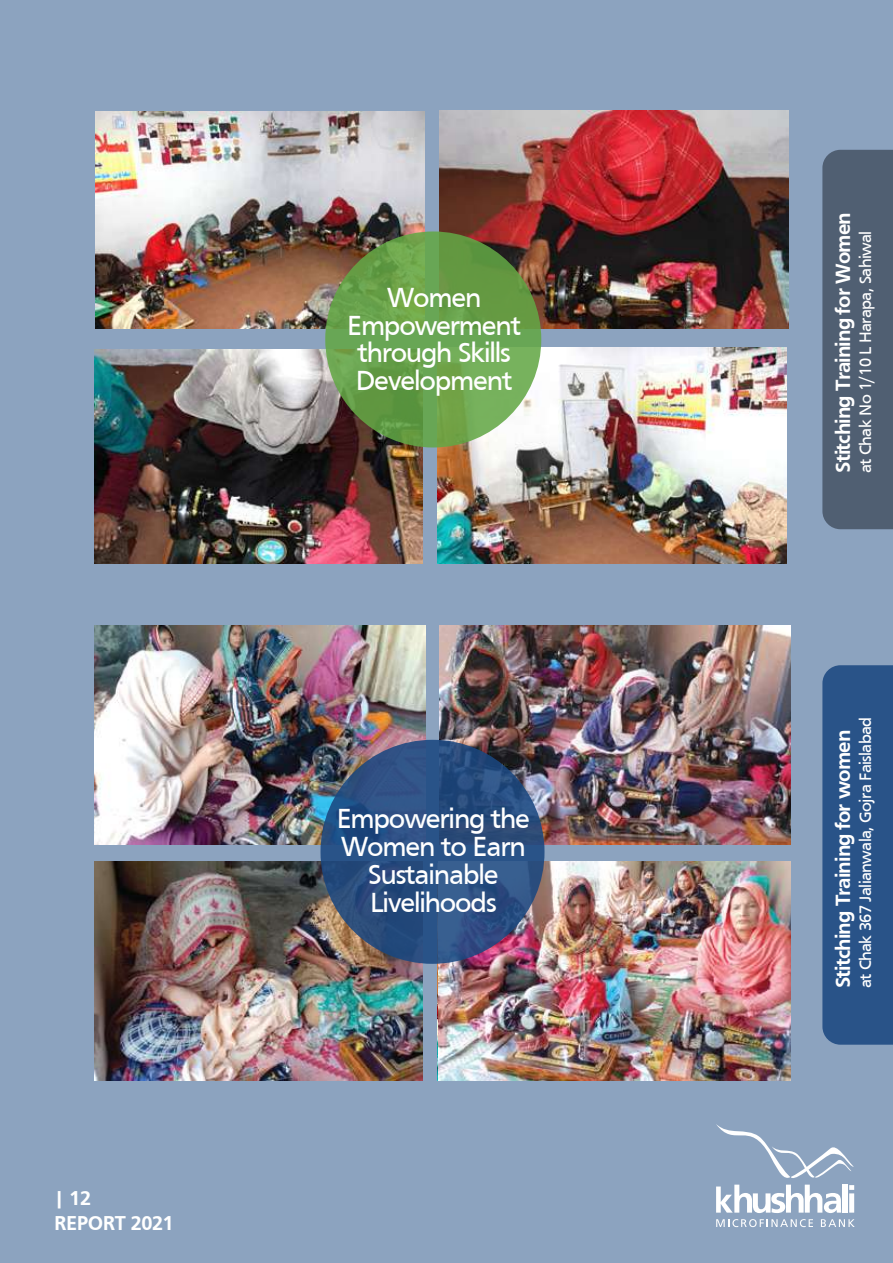
<style>
.page{position:relative;width:893px;height:1263px;background:#fff}
.page>*{position:absolute;margin:0;border:0;box-sizing:border-box;transform-origin:0 0}
.t1{font:28.5px/27.6px "Frutiger";letter-spacing:-.04em;color:#fff;text-align:center}
.t2{font:700 21.3px "Frutiger";letter-spacing:-.04em;color:#fff}
.t3{font:700 20.7px "Frutiger";letter-spacing:-.02em;color:#fff}
.t4{font:17.1px "Frutiger";letter-spacing:-.04em;color:#fff}
</style>
<div class="page">
<div style="left:0;top:1px;width:892px;height:1261px;background:#8ca3bf"></div>
<img style="left:440px;top:110px;width:348px;height:218px">
<img style="left:95px;top:111px;width:330px;height:217px">
<img style="left:95px;top:349px;width:327px;height:215px">
<img style="left:437px;top:347px;width:349px;height:217px">
<img style="left:440px;top:626px;width:350px;height:219px">
<img style="left:95px;top:626px;width:330px;height:219px">
<img style="left:95px;top:861px;width:328px;height:219px">
<img style="left:439px;top:861px;width:351px;height:219px">
<div style="left:822px;top:150px;width:70px;height:379px;background:#505f72"></div>
<div style="left:822px;top:665px;width:70px;height:380px;background:#295388"></div>
<svg style="left:325px;top:231px;width:216px;height:216px"></svg>
<svg style="left:320px;top:740px;width:224px;height:224px;fill:#294f82"></svg>
<svg style="left:716px;top:1219px;width:97px;height:8px"></svg>
<svg style="left:821px;top:1219px;width:34px;height:8px"></svg>
<svg style="left:716px;top:1124px;width:138px;height:89px"></svg>
<p class="t3" style="left:54px;top:1186px;width:39px">| 12</p>
<p class="t3" style="left:54px;top:1211px;width:121px">REPORT 2021</p>
<p class="t1" style="left:347px;top:283px;width:176px">Women<br>Empowerment through Skills<br>Development</p>
<p class="t1" style="left:337px;top:805px;width:195px">Empowering the<br>Women to Earn<br>Sustainable<br>Livelihoods</p>
<p class="t2" style="left:831px;top:473px;width:262px;rotate:-90deg">Stitching Training for Women</p>
<p class="t4" style="left:856px;top:473px;width:243px;rotate:-90deg">at Chak No 1/10 L Harapa, Sahiwal</p>
<p class="t4" style="left:856px;top:988px;width:273px;rotate:-90deg">at Chak 367 Jalianwala, Gojra Faislabad</p>
<p class="t2" style="left:831px;top:988px;width:260px;rotate:-90deg">Stitching Training for women</p>
</div>
